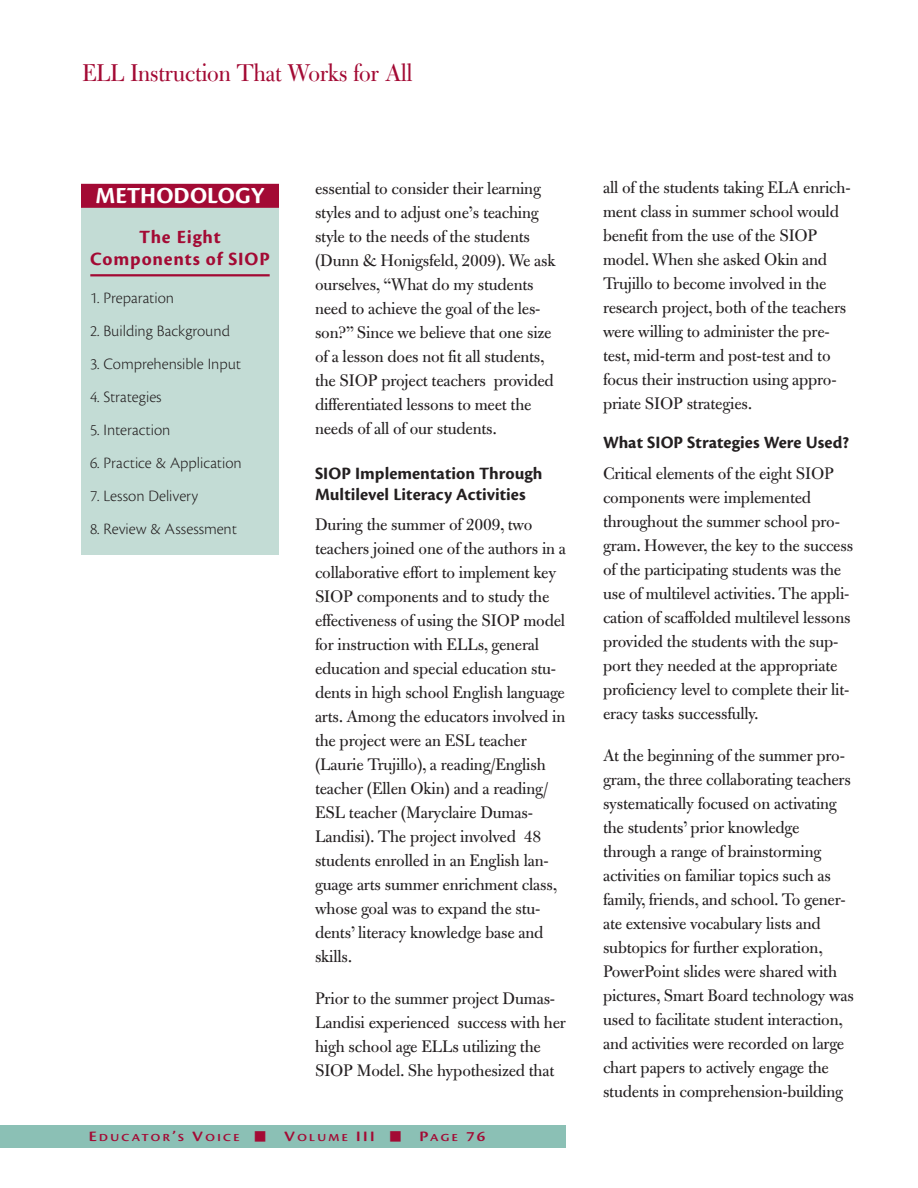
<style>
.page{position:relative;width:918px;height:1188px;background:#fff}
.page>*{position:absolute;margin:0;border:0;box-sizing:border-box;transform-origin:0 0}
.t1{font:27px "Bulmer MT Std Display";color:#a30a34}
.t2{font:700 24px "Cronos Pro";color:#fff}
.t3{font:700 19.5px/22.5px "Cronos Pro";letter-spacing:.04em;color:#a30a34;text-align:center}
.t4{font:18px/24px "Bulmer MT Std";letter-spacing:-.01em;color:#231f20}
.t5{font:700 18px/21px "Cronos Pro";letter-spacing:.005em;color:#231f20}
.t6{font:300 16.5px "Cronos Pro";color:#231f20}
.t7{font:11.25px "Cronos Pro Semibold Disp";letter-spacing:.175em;color:#a30a34;scale:1.2 1}
.s1{font-size:15px}
</style>
<div class="page">
<div style="left:0;top:1125px;width:566px;height:23px;background:#8bc0b5"></div>
<div style="left:81px;top:185px;width:198px;height:370px;background:#c3dcd5"></div>
<hr style="left:90px;top:274px;width:180px;height:2px;background:#a30a34">
<div style="left:81px;top:184px;width:198px;height:24px;background:#a30a34"></div>
<h1 class="t1" style="left:82px;top:64px;width:331px">ELL Instruction That Works for All</h1>
<h2 class="t2" style="left:96px;top:187px;width:170px">METHODOLOGY</h2>
<p class="t3" style="left:90px;top:227px;width:181px">The Eight<br>Components of SIOP</p>
<p class="t6" style="left:90px;top:292px;width:86px">1. Preparation</p>
<p class="t6" style="left:90px;top:325px;width:142px">2. Building Background</p>
<p class="t6" style="left:90px;top:358px;width:153px">3. Comprehensible Input</p>
<p class="t6" style="left:90px;top:391px;width:73px">4. Strategies</p>
<p class="t6" style="left:90px;top:424px;width:82px">5. Interaction</p>
<p class="t6" style="left:90px;top:457px;width:153px">6. Practice &amp; Application</p>
<p class="t6" style="left:90px;top:490px;width:110px">7. Lesson Delivery</p>
<p class="t6" style="left:90px;top:523px;width:149px">8. Review &amp; Assessment</p>
<p class="t4" style="left:315px;top:178px;width:242px">essential to consider their learning styles and to adjust one’s teaching style to the needs of the students (Dunn &amp; Honigsfeld, 2009). We ask ourselves, “What do my students need to achieve the goal of the les&shy;son?” Since we believe that one size of a lesson does not fit all students, the SIOP project teachers provided differentiated lessons to meet the needs of all of our students.</p>
<p class="t5" style="left:315px;top:464px;width:229px">SIOP Implementation Through<br>Multilevel Literacy Activities</p>
<p class="t4" style="left:315px;top:515px;width:253px">During the summer of 2009, two teachers joined one of the authors in a collaborative effort to implement key SIOP components and to study the effectiveness of using the SIOP model for instruction with ELLs, general education and special education stu&shy;dents in high school English language arts. Among the educators involved in the project were an ESL teacher (Laurie Trujillo), a reading/English teacher (Ellen Okin) and a reading/ ESL teacher (Maryclaire Dumas-Landisi). The project involved 48 students enrolled in an English lan&shy;guage arts summer enrichment class, whose goal was to expand the stu&shy;dents’ literacy knowledge base and skills.</p>
<p class="t4" style="left:315px;top:989px;width:252px">Prior to the summer project Dumas-Landisi experienced success with her high school age ELLs utilizing the SIOP Model. She hypothesized that</p>
<p class="t7" style="left:89px;top:1134px;width:332px"><span class="s1">E</span>DUCATOR<span class="s1">’</span>S <span class="s1">V</span>OICE ■ <span class="s1">V</span>OLUME <span class="s1">III</span> ■ <span class="s1">P</span>AGE <span class="s1">76</span></p>
<p class="t4" style="left:603px;top:178px;width:249px">all of the students taking ELA enrich&shy;ment class in summer school would benefit from the use of the SIOP model. When she asked Okin and Trujillo to become involved in the research project, both of the teachers were willing to administer the pre&shy;test, mid-term and post-test and to focus their instruction using appro&shy;priate SIOP strategies.</p>
<p class="t5" style="left:603px;top:434px;width:248px">What SIOP Strategies Were Used?</p>
<p class="t4" style="left:603px;top:463px;width:252px">Critical elements of the eight SIOP components were implemented throughout the summer school pro&shy;gram. However, the key to the success of the participating students was the use of multilevel activities. The appli&shy;cation of scaffolded multilevel lessons provided the students with the sup&shy;port they needed at the appropriate proficiency level to complete their lit&shy;eracy tasks successfully.</p>
<p class="t4" style="left:603px;top:745px;width:253px">At the beginning of the summer pro&shy;gram, the three collaborating teachers systematically focused on activating the students’ prior knowledge through a range of brainstorming activities on familiar topics such as family, friends, and school. To gener&shy;ate extensive vocabulary lists and subtopics for further exploration, PowerPoint slides were shared with pictures, Smart Board technology was used to facilitate student interaction, and activities were recorded on large chart papers to actively engage the students in comprehension-building</p>
</div>
